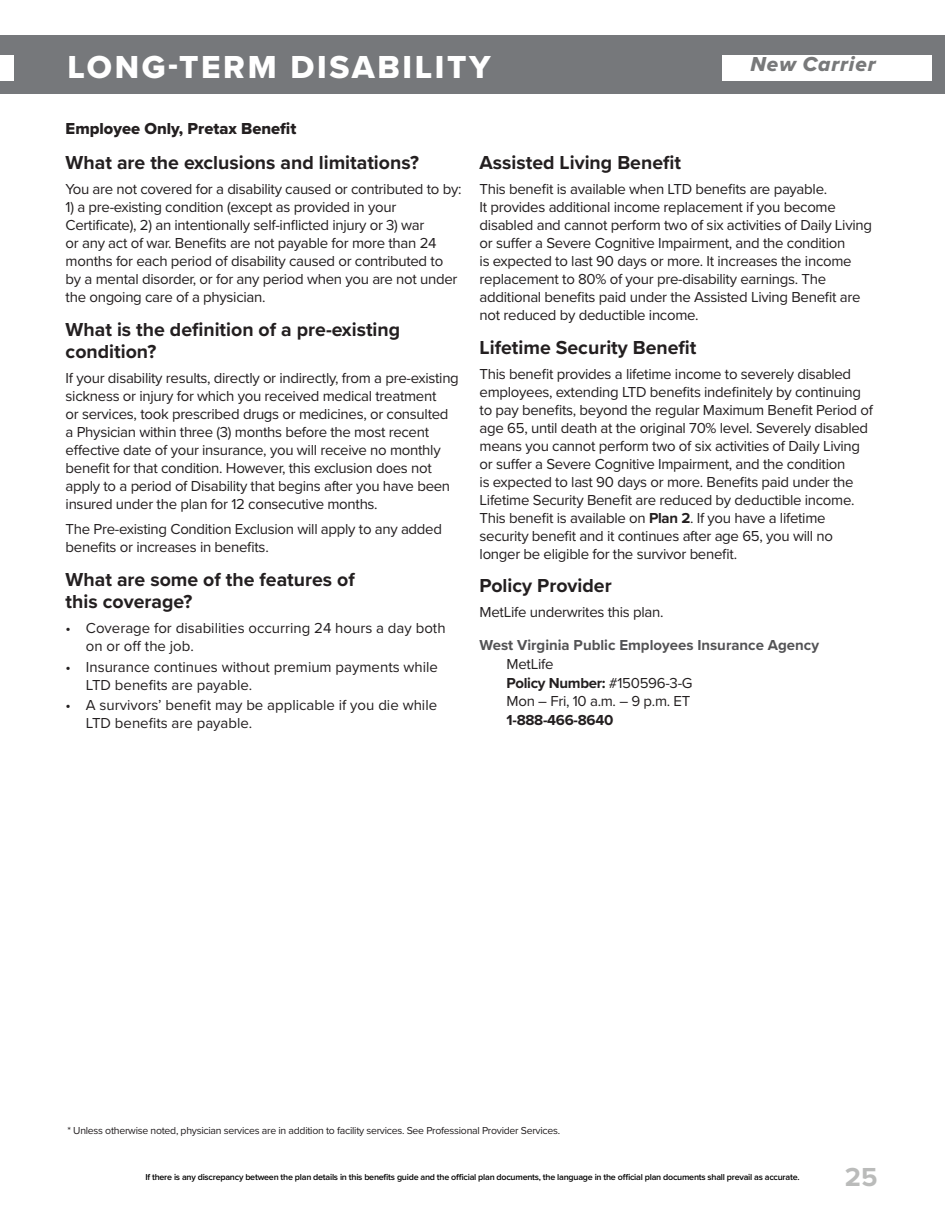
<style>
.page{position:relative;width:945px;height:1215px;background:#fff}
.page>*{position:absolute;margin:0;border:0;box-sizing:border-box;transform-origin:0 0}
.p_header_H1{font:33px "Proxima Nova Extrabld";letter-spacing:.08em;color:#fff}
.t1{font:700 27px "Proxima Nova";color:#babbba}
.t2{font:21px "Proxima Nova Extrabld It";letter-spacing:.04em;color:#78797a}
.p_H2_page_subhead{font:700 19.5px/22.5px "Proxima Nova";color:#231f20}
.p_body-left{font:700 19.5px "Proxima Nova";color:#231f20}
.p_body-left-2{font:16.5px "Proxima Nova Extrabld";color:#231f20}
.p_body-left-3{font:15px/18px "Proxima Nova";letter-spacing:-.02em;color:#231f20}
.p_body-left-4{font:15px/18px "Proxima Nova";color:#231f20}
.p_H4_paragraph_titles{font:700 15px "Proxima Nova";color:#535355}
.p_body-left-5{font:700 15px "Proxima Nova";letter-spacing:-.02em;color:#231f20}
.p_body-fineprint{font:10.5px "Proxima Nova";letter-spacing:-.025em;color:#231f20}
.t3{font:600 8.85px "Proxima Nova";letter-spacing:-.025em;color:#000}
.s1{font-weight:700}
.s2{font-weight:400}
</style>
<div class="page">
<div style="left:0;top:35px;width:945px;height:58px;background:#76787b"></div>
<div style="left:0;top:55px;width:14px;height:26px;background:#fff"></div>
<div style="left:722px;top:55px;width:209px;height:26px;background:#fff"></div>
<p class="p_header_H1" style="left:68px;top:43px;width:387px">LONong erm isability</p>
<p class="p_header_H1" style="left:142px;top:43px;width:212px">G-TERM DISAB</p>
<p class="p_header_H1" style="left:403px;top:43px;width:90px">ILITY</p>
<p class="t2" style="left:751px;top:49px;width:127px">New Carrier</p>
<p class="p_body-left-2" style="left:66px;top:116px;width:232px">Employee Only, Pretax Benefit</p>
<p class="p_H2_page_subhead" style="left:66px;top:151px;width:355px">What are the exclusions and limitations?</p>
<p class="p_body-left-3" style="left:66px;top:179px;width:397px">You are not covered for a disability caused or contributed to by:</p>
<p class="p_body-left-3" style="left:66px;top:197px;width:393px">1) a pre-existing condition (except as provided in your Certificate), 2) an intentionally self-inflicted injury or 3) war<br>or any act of war. Benefits are not payable for more than 24 months for each period of disability caused or contributed to by a mental disorder, or for any period when you are not under the ongoing care of a physician.</p>
<p class="p_H2_page_subhead" style="left:66px;top:318px;width:336px">What is the definition of a pre-existing condition?</p>
<p class="p_body-left-3" style="left:66px;top:368px;width:395px">If your disability results, directly or indirectly, from a pre-existing sickness or injury for which you received medical treatment<br>or services, took prescribed drugs or medicines, or consulted a Physician within three (3) months before the most recent effective date of your insurance, you will receive no monthly benefit for that condition. However, this exclusion does not apply to a period of Disability that begins after you have been insured under the plan for 12 consecutive months.</p>
<p class="p_body-left-3" style="left:66px;top:519px;width:378px">The Pre-existing Condition Exclusion will apply to any added benefits or increases in benefits.</p>
<p class="p_H2_page_subhead" style="left:66px;top:567px;width:291px">What are some of the features of this coverage?</p>
<p class="p_body-left-4" style="left:86px;top:618px;width:361px;text-indent:-20px">• Coverage for disabilities occurring 24 hours a day both on or off the job.</p>
<p class="p_body-left-4" style="left:86px;top:657px;width:354px;text-indent:-20px">• Insurance continues without premium payments while<br>LTD benefits are payable.</p>
<p class="p_body-left-4" style="left:86px;top:696px;width:353px;text-indent:-20px">• A survivors’ benefit may be applicable if you die while<br>LTD benefits are payable.</p>
<p class="p_H2_page_subhead" style="left:480px;top:151px;width:203px">Assisted Living Benefit</p>
<p class="p_body-left-3" style="left:480px;top:179px;width:394px">This benefit is available when LTD benefits are payable.<br>It provides additional income replacement if you become disabled and cannot perform two of six activities of Daily Living or suffer a Severe Cognitive Impairment, and the condition<br>is expected to last 90 days or more. It increases the income replacement to 80% of your pre-disability earnings. The additional benefits paid under the Assisted Living Benefit are not reduced by deductible income.</p>
<p class="p_body-left" style="left:480px;top:333px;width:218px">Lifetime Security Benefit</p>
<p class="p_body-left-3" style="left:480px;top:364px;width:395px">This benefit provides a lifetime income to severely disabled employees, extending LTD benefits indefinitely by continuing to pay benefits, beyond the regular Maximum Benefit Period of age 65, until death at the original 70% level. Severely disabled means you cannot perform two of six activities of Daily Living or suffer a Severe Cognitive Impairment, and the condition<br>is expected to last 90 days or more. Benefits paid under the Lifetime Security Benefit are reduced by deductible income.<br>This benefit is available on <span class="s1">Plan 2</span>. If you have a lifetime security benefit and it continues after age 65, you will no longer be eligible for the survivor benefit.</p>
<p class="p_H2_page_subhead" style="left:480px;top:574px;width:134px">Policy Provider</p>
<p class="p_body-left-3" style="left:480px;top:602px;width:185px">MetLife underwrites this plan.</p>
<p class="p_H4_paragraph_titles" style="left:480px;top:634px;width:341px">West Virginia Public Employees Insurance Agency</p>
<p class="p_body-left-3" style="left:507px;top:654px;width:48px">MetLife</p>
<p class="p_body-left-5" style="left:507px;top:671px;width:187px">Policy Number: <span class="s2">#150596-3-G</span></p>
<p class="p_body-left-3" style="left:507px;top:692px;width:185px">Mon – Fri, 10 a.m. – 9 p.m. ET</p>
<p class="p_body-left-5" style="left:507px;top:709px;width:108px">1-888-466-8640</p>
<p class="p_body-fineprint" style="left:68px;top:1123px;width:494px">* Unless otherwise noted, physician services are in addition to facility services. See Professional Provider Services.</p>
<p class="t3" style="left:145px;top:1170px;width:656px">If there is any discrepancy between the plan details in this benefits guide and the official plan documents, the language in the official plan documents shall prevail as accurate.</p>
<h2 class="t1" style="left:845px;top:1157px;width:34px">25</h2>
</div>
